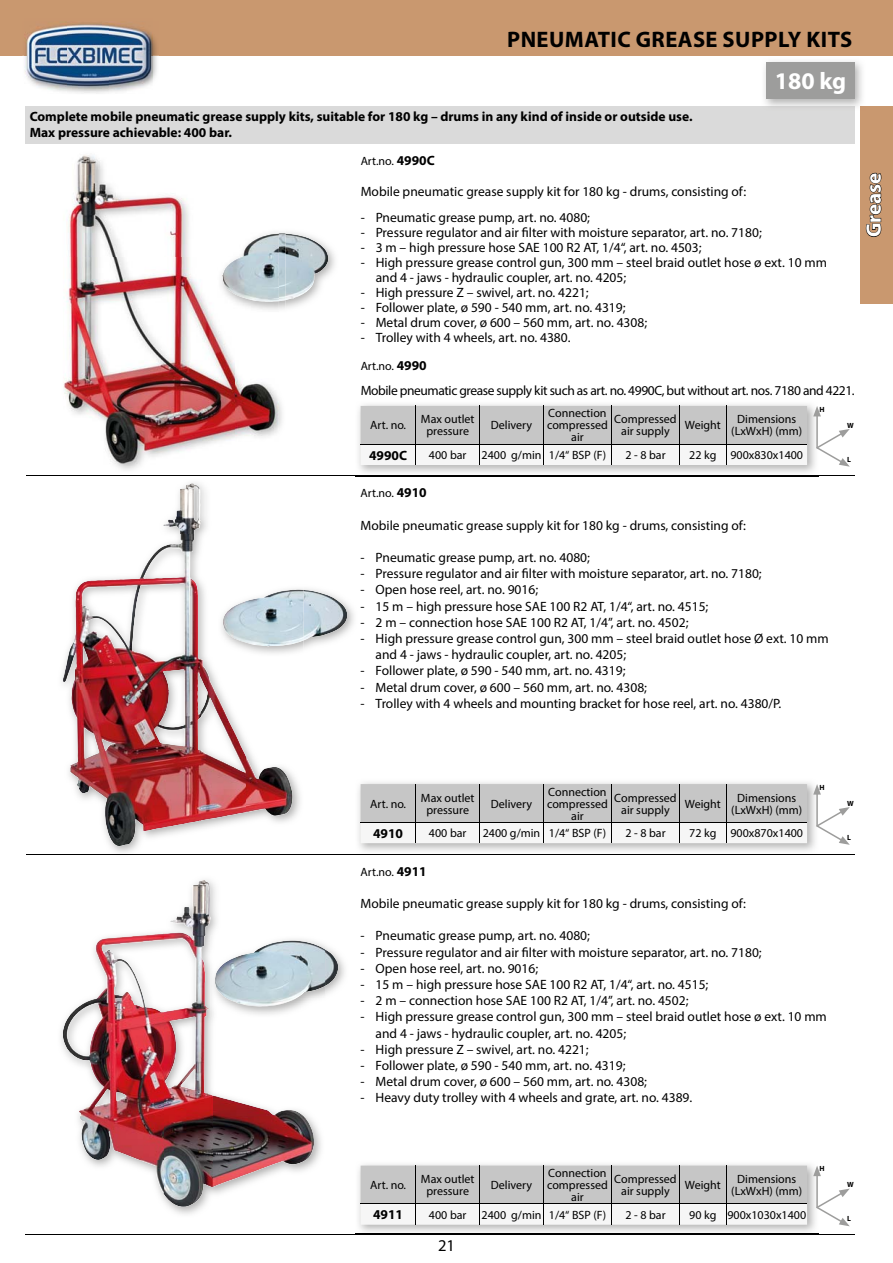
<style>
.page{position:relative;width:893px;height:1263px;background:#fff}
.page>*{position:absolute;margin:0;border:0;box-sizing:border-box;transform-origin:0 0}
.t1{font:700 24px "Myriad Pro";color:#fff}
.t2{font:700 22.5px "Myriad Pro";letter-spacing:.02em;color:#000}
.t3{font:700 21px "Myriad Pro";color:#fff}
.t4{font:16.5px "Myriad Pro";color:#000}
.t5{font:13.5px/16.2px "Myriad Pro";color:#000}
.t6{font:700 13.5px/16.2px "Myriad Pro";color:#000}
.t7{font:13.5px "Myriad Pro";letter-spacing:-.03em;color:#000}
.t8{font:12px/12px "Myriad Pro";color:#000;text-align:center}
.t9{font:700 7.5px "Myriad Pro";color:#000}
.s1{font-weight:700;font-size:13.5px}
.s2{color:#000}
</style>
<div class="page">
<div style="left:0;top:0;width:893px;height:56px;background:#c9986f"></div>
<img style="left:23px;top:34px;width:136px;height:60px">
<img style="left:25px;top:23px;width:127px;height:70px">
<hr style="left:26px;top:1234px;width:829px;height:1px;background:#000">
<img style="left:68px;top:155px;width:121px;height:102px">
<img style="left:63px;top:257px;width:172px;height:209px">
<img style="left:235px;top:372px;width:44px;height:65px">
<img style="left:61px;top:880px;width:260px;height:334px">
<img style="left:163px;top:882px;width:48px;height:325px">
<img style="left:63px;top:926px;width:100px;height:234px">
<img style="left:137px;top:1160px;width:26px;height:36px">
<img style="left:62px;top:483px;width:238px;height:370px">
<img style="left:63px;top:544px;width:118px;height:302px">
<img style="left:218px;top:585px;width:136px;height:72px">
<img style="left:303px;top:590px;width:44px;height:51px">
<img style="left:223px;top:589px;width:80px;height:58px">
<img style="left:217px;top:232px;width:118px;height:80px">
<img style="left:221px;top:233px;width:107px;height:69px">
<img style="left:210px;top:936px;width:111px;height:81px">
<img style="left:325px;top:949px;width:13px;height:37px">
<img style="left:215px;top:940px;width:110px;height:66px">
<div style="left:861px;top:106px;width:32px;height:198px;background:#c9986f"></div>
<div style="left:26px;top:106px;width:829px;height:38px;background:#dadada"></div>
<img style="left:764px;top:61px;width:98px;height:49px">
<img style="left:764px;top:106px;width:91px;height:4px">
<div style="left:766px;top:63px;width:89px;height:36px;background:#9d9d9c"></div>
<hr style="left:26px;top:476px;width:828px;height:1px;background:#000">
<hr style="left:26px;top:854px;width:828px;height:1px;background:#000">
<img style="left:356px;top:404px;width:462px;height:72px">
<svg style="left:361px;top:406px;width:446px;height:59px"></svg>
<img style="left:358px;top:782px;width:457px;height:69px">
<svg style="left:361px;top:784px;width:446px;height:59px"></svg>
<img style="left:356px;top:1164px;width:462px;height:70px">
<svg style="left:361px;top:1165px;width:446px;height:60px"></svg>
<svg style="left:817px;top:807px;width:33px;height:38px"></svg>
<hr style="left:816px;top:791px;width:2px;height:36px;background:#9d9d9c">
<svg style="left:813px;top:784px;width:8px;height:11px"></svg>
<svg style="left:816px;top:429px;width:34px;height:38px"></svg>
<hr style="left:816px;top:413px;width:2px;height:35px;background:#9d9d9c">
<svg style="left:813px;top:406px;width:8px;height:10px"></svg>
<svg style="left:816px;top:1188px;width:34px;height:38px"></svg>
<hr style="left:816px;top:1173px;width:2px;height:35px;background:#9d9d9c">
<svg style="left:813px;top:1165px;width:8px;height:11px"></svg>
<h2 class="t2" style="left:507px;top:31px;width:347px">PNEUMATIC GREASE SUPPLY KITS</h2>
<p class="t6" style="left:30px;top:109px;width:664px">Complete mobile pneumatic grease supply kits, suitable for 180 kg – drums in any kind of inside or outside use.<br>Max pressure achievable: 400 bar.</p>
<h1 class="t1" style="left:775px;top:72px;width:73px">180 kg</h1>
<p class="t8" style="left:361px;top:156px;width:76px">Art.no. <span class="s1">4990С</span></p>
<p class="t5" style="left:361px;top:185px;width:387px">Mobile pneumatic grease supply kit for 180 kg - drums, consisting of:</p>
<p class="t5" style="left:361px;top:211px;width:231px">- Pneumatic grease pump, art. no. 4080;</p>
<p class="t5" style="left:361px;top:226px;width:403px">- Pressure regulator and air filter with moisture separator, art. no. 7180;</p>
<p class="t5" style="left:361px;top:241px;width:342px">- 3 m – high pressure hose SAE 100 R2 AT, 1/4“, art. no. 4503;</p>
<p class="t5" style="left:376px;top:256px;width:453px;line-height:15px;text-indent:-15px">- High pressure grease control gun, 300 mm – steel braid outlet hose ø ext. 10 mm and 4 - jaws - hydraulic coupler, art. no. 4205;</p>
<p class="t5" style="left:361px;top:286px;width:230px">- High pressure Z – swivel, art. no. 4221;</p>
<p class="t5" style="left:361px;top:301px;width:266px">- Follower plate, ø 590 - 540 mm, art. no. 4319;</p>
<p class="t5" style="left:361px;top:316px;width:288px">- Metal drum cover, ø 600 – 560 mm, art. no. 4308;</p>
<p class="t5" style="left:361px;top:331px;width:211px">- Trolley with 4 wheels, art. no. 4380.</p>
<p class="t8" style="left:361px;top:361px;width:68px">Art.no. <span class="s1">4990</span></p>
<p class="t7" style="left:361px;top:386px;width:496px">Mobile pneumatic grease supply kit such as art. no. 4990C, but without art. nos. 7180 and 4221.</p>
<p class="t8" style="left:370px;top:421px;width:37px">Art. no.</p>
<p class="t8" style="left:421px;top:415px;width:55px">Max outlet pressure</p>
<p class="t8" style="left:491px;top:421px;width:43px">Delivery</p>
<p class="t8" style="left:547px;top:409px;width:62px">Connection compressed air</p>
<p class="t8" style="left:614px;top:415px;width:64px">Compressed air supply</p>
<p class="t8" style="left:685px;top:421px;width:37px">Weight</p>
<p class="t8" style="left:731px;top:415px;width:72px">Dimensions (LxWxH) (mm)</p>
<p class="t6" style="left:369px;top:448px;width:40px">4990C</p>
<p class="t8" style="left:429px;top:450px;width:179px">400 bar 2400 g/min 1/4“ BSP (F)</p>
<p class="t8" style="left:625px;top:450px;width:42px">2 - 8 bar</p>
<p class="t8" style="left:689px;top:450px;width:115px">22 kg 900x830x1400</p>
<p class="t9" style="left:820px;top:406px;width:7px">H</p>
<p class="t8" style="left:361px;top:488px;width:68px">Art.no. <span class="s1">4910</span></p>
<p class="t5" style="left:361px;top:518px;width:387px">Mobile pneumatic grease supply kit for 180 kg - drums, consisting of:</p>
<p class="t5" style="left:361px;top:551px;width:231px">- Pneumatic grease pump, art. no. 4080;</p>
<p class="t5" style="left:361px;top:567px;width:403px">- Pressure regulator and air filter with moisture separator, art. no. 7180;</p>
<p class="t5" style="left:361px;top:583px;width:179px">- Open hose reel, art. no. 9016;</p>
<p class="t5" style="left:361px;top:599px;width:349px">- 15 m – high pressure hose SAE 100 R2 AT, 1/4“, art. no. 4515;</p>
<p class="t5" style="left:361px;top:616px;width:329px">- 2 m – connection hose SAE 100 R2 AT, 1/4”, art. no. 4502;</p>
<p class="t5" style="left:376px;top:632px;width:455px;text-indent:-15px">- High pressure grease control gun, 300 mm – steel braid outlet hose Ø ext. 10 mm and 4 - jaws - hydraulic coupler, art. no. 4205;</p>
<p class="t5" style="left:361px;top:664px;width:266px">- Follower plate, ø 590 - 540 mm, art. no. 4319;</p>
<p class="t5" style="left:361px;top:680px;width:288px">- Metal drum cover, ø 600 – 560 mm, art. no. 4308;</p>
<p class="t5" style="left:361px;top:697px;width:422px">- Trolley with 4 wheels and mounting bracket for hose reel, art. no. 4380/P.</p>
<p class="t9" style="left:847px;top:422px;width:8px">W</p>
<p class="t9" style="left:847px;top:456px;width:5px">L</p>
<h3 class="t3" style="left:866px;top:237px;width:66px;rotate:-90deg">Greas<span class="s2">e</span></h3>
<p class="t8" style="left:370px;top:799px;width:37px">Art. no.</p>
<p class="t8" style="left:421px;top:793px;width:55px">Max outlet pressure</p>
<p class="t8" style="left:491px;top:799px;width:43px">Delivery</p>
<p class="t8" style="left:547px;top:787px;width:62px">Connection compressed air</p>
<p class="t8" style="left:614px;top:793px;width:64px">Compressed air supply</p>
<p class="t8" style="left:685px;top:799px;width:37px">Weight</p>
<p class="t8" style="left:731px;top:793px;width:72px">Dimensions (LxWxH) (mm)</p>
<p class="t6" style="left:373px;top:826px;width:31px">4910</p>
<p class="t8" style="left:429px;top:829px;width:39px">400 bar</p>
<p class="t8" style="left:483px;top:829px;width:125px">2400 g/min 1/4“ BSP (F)</p>
<p class="t8" style="left:625px;top:829px;width:42px">2 - 8 bar</p>
<p class="t8" style="left:689px;top:829px;width:115px">72 kg 900x870x1400</p>
<p class="t9" style="left:820px;top:784px;width:7px">H</p>
<p class="t8" style="left:361px;top:867px;width:68px">Art.no. <span class="s1">4911</span></p>
<p class="t5" style="left:361px;top:897px;width:387px">Mobile pneumatic grease supply kit for 180 kg - drums, consisting of:</p>
<p class="t5" style="left:361px;top:929px;width:231px">- Pneumatic grease pump, art. no. 4080;</p>
<p class="t5" style="left:361px;top:945px;width:403px">- Pressure regulator and air filter with moisture separator, art. no. 7180;</p>
<p class="t5" style="left:361px;top:961px;width:179px">- Open hose reel, art. no. 9016;</p>
<p class="t5" style="left:361px;top:978px;width:349px">- 15 m – high pressure hose SAE 100 R2 AT, 1/4“, art. no. 4515;</p>
<p class="t5" style="left:361px;top:994px;width:329px">- 2 m – connection hose SAE 100 R2 AT, 1/4”, art. no. 4502;</p>
<p class="t5" style="left:376px;top:1010px;width:453px;text-indent:-15px">- High pressure grease control gun, 300 mm – steel braid outlet hose ø ext. 10 mm and 4 - jaws - hydraulic coupler, art. no. 4205;</p>
<p class="t5" style="left:361px;top:1042px;width:230px">- High pressure Z – swivel, art. no. 4221;</p>
<p class="t5" style="left:361px;top:1059px;width:266px">- Follower plate, ø 590 - 540 mm, art. no. 4319;</p>
<p class="t5" style="left:361px;top:1075px;width:288px">- Metal drum cover, ø 600 – 560 mm, art. no. 4308;</p>
<p class="t5" style="left:361px;top:1091px;width:333px">- Heavy duty trolley with 4 wheels and grate, art. no. 4389.</p>
<p class="t9" style="left:847px;top:800px;width:8px">W</p>
<p class="t9" style="left:847px;top:834px;width:5px">L</p>
<p class="t8" style="left:370px;top:1180px;width:37px">Art. no.</p>
<p class="t8" style="left:421px;top:1174px;width:55px">Max outlet pressure</p>
<p class="t8" style="left:491px;top:1180px;width:43px">Delivery</p>
<p class="t8" style="left:547px;top:1168px;width:62px">Connection compressed air</p>
<p class="t8" style="left:614px;top:1174px;width:64px">Compressed air supply</p>
<p class="t8" style="left:685px;top:1180px;width:37px">Weight</p>
<p class="t8" style="left:731px;top:1174px;width:72px">Dimensions (LxWxH) (mm)</p>
<p class="t6" style="left:373px;top:1208px;width:31px">4911</p>
<p class="t8" style="left:429px;top:1210px;width:179px">400 bar 2400 g/min 1/4“ BSP (F)</p>
<p class="t8" style="left:625px;top:1210px;width:42px">2 - 8 bar</p>
<p class="t8" style="left:689px;top:1210px;width:118px">90 kg 900x1030x1400</p>
<p class="t4" style="left:438px;top:1239px;width:18px">21</p>
<p class="t9" style="left:820px;top:1166px;width:7px">H</p>
<p class="t9" style="left:847px;top:1182px;width:8px">W</p>
<p class="t9" style="left:847px;top:1216px;width:5px">L</p>
</div>
